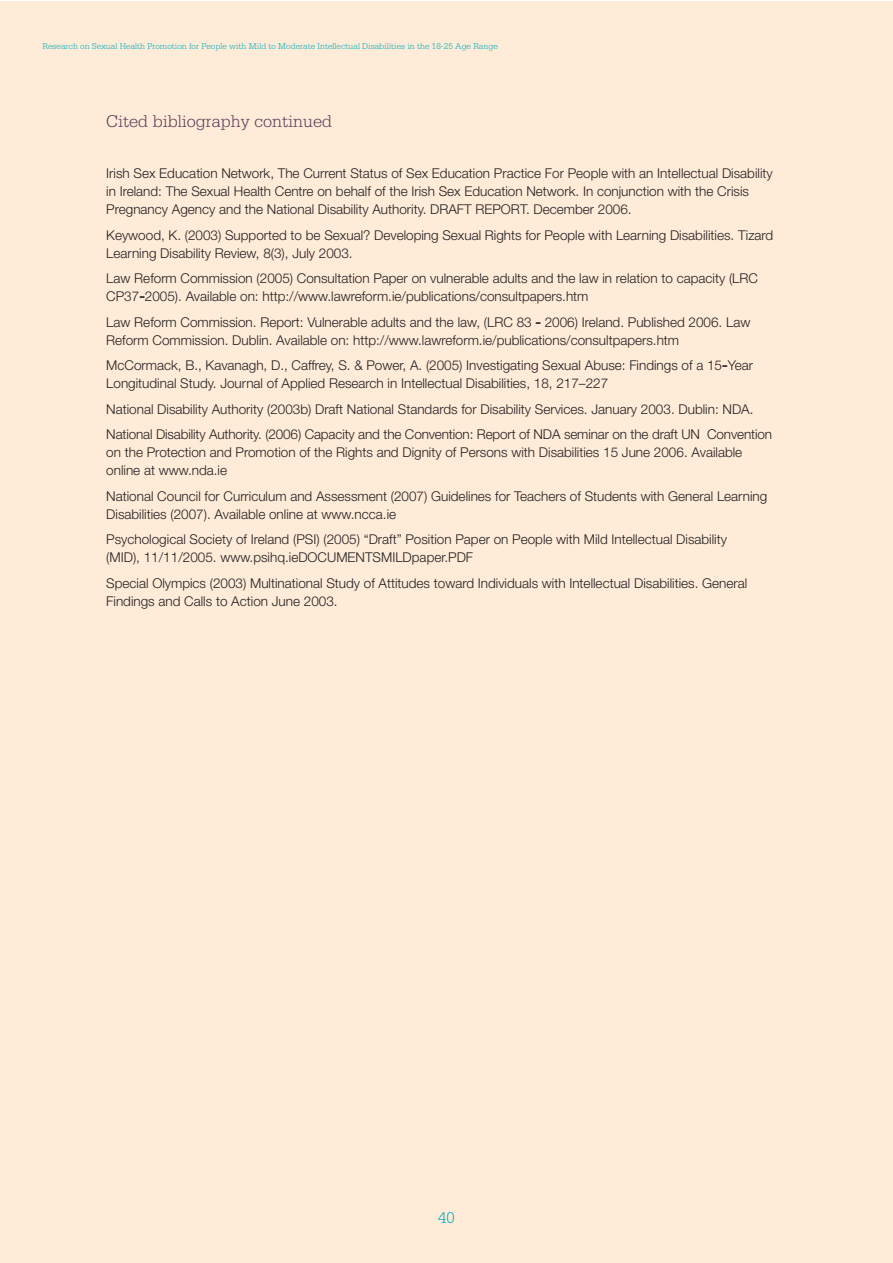
<style>
.page{position:relative;width:893px;height:1263px;background:#fff}
.page>*{position:absolute;margin:0;border:0;box-sizing:border-box;transform-origin:0 0}
.t1{font:300 18px "Serifa";color:#5a3856}
.t2{font:300 16.5px "Serifa";color:#00aebc}
.t3{font:300 13.5px/18px "Helvetica Neue";color:#231f20}
.t4{font:300 9px "Serifa";color:#00aebc}
.s1{font-family:"Hira Kaku Pro W6";font-weight:400}
</style>
<div class="page">
<div style="left:0;top:1px;width:892px;height:1262px;background:#feebd8"></div>
<p class="t4" style="left:43px;top:41px;width:457px">Research on Sexual Health Promotion for People with Mild to Moderate Intellectual Disabilities in the 18-25 Age Range</p>
<h1 class="t1" style="left:106px;top:111px;width:227px">Cited bibliography continued</h1>
<p class="t3" style="left:106px;top:164px;width:668px">Irish Sex Education Network, The Current Status of Sex Education Practice For People with an Intellectual Disability in Ireland: The Sexual Health Centre on behalf of the Irish Sex Education Network. In conjunction with the Crisis<br>Pregnancy Agency and the National Disability Authority. DRAFT REPORT. December 2006.</p>
<p class="t3" style="left:106px;top:226px;width:669px">Keywood, K. (2003) Supported to be Sexual? Developing Sexual Rights for People with Learning Disabilities. Tizard<br>Learning Disability Review, 8(3), July 2003.</p>
<p class="t3" style="left:106px;top:269px;width:653px">Law Reform Commission (2005) Consultation Paper on vulnerable adults and the law in relation to capacity (LRC<br>CP37<span class="s1">-</span>2005). Available on: http://www.lawreform.ie/publications/consultpapers.htm</p>
<p class="t3" style="left:106px;top:313px;width:646px">Law Reform Commission. Report: Vulnerable adults and the law, (LRC 83 <span class="s1">-</span> 2006) Ireland. Published 2006. Law<br>Reform Commission. Dublin. Available on: http://www.lawreform.ie/publications/consultpapers.htm</p>
<p class="t3" style="left:106px;top:356px;width:648px">McCormack, B., Kavanagh, D., Caffrey, S. &amp; Power, A. (2005) Investigating Sexual Abuse: Findings of a 15<span class="s1">-</span>Year<br>Longitudinal Study. Journal of Applied Research in Intellectual Disabilities, 18, 217–227</p>
<p class="t3" style="left:106px;top:396px;width:667px;line-height:25.5px">National Disability Authority (2003b) Draft National Standards for Disability Services. January 2003. Dublin: NDA.<br>National Disability Authority. (2006) Capacity and the Convention: Report of NDA seminar on the draft UN Convention</p>
<p class="t3" style="left:106px;top:443px;width:637px">on the Protection and Promotion of the Rights and Dignity of Persons with Disabilities 15 June 2006. Available online at www.nda.ie</p>
<p class="t3" style="left:106px;top:487px;width:662px">National Council for Curriculum and Assessment (2007) Guidelines for Teachers of Students with General Learning<br>Disabilities (2007). Available online at www.ncca.ie</p>
<p class="t3" style="left:106px;top:530px;width:622px">Psychological Society of Ireland (PSI) (2005) “Draft” Position Paper on People with Mild Intellectual Disability (MID), 11/11/2005. www.psihq.ieDOCUMENTSMILDpaper.PDF</p>
<p class="t3" style="left:106px;top:574px;width:642px">Special Olympics (2003) Multinational Study of Attitudes toward Individuals with Intellectual Disabilities. General<br>Findings and Calls to Action June 2003.</p>
<p class="t2" style="left:438px;top:1208px;width:18px">40</p>
</div>
